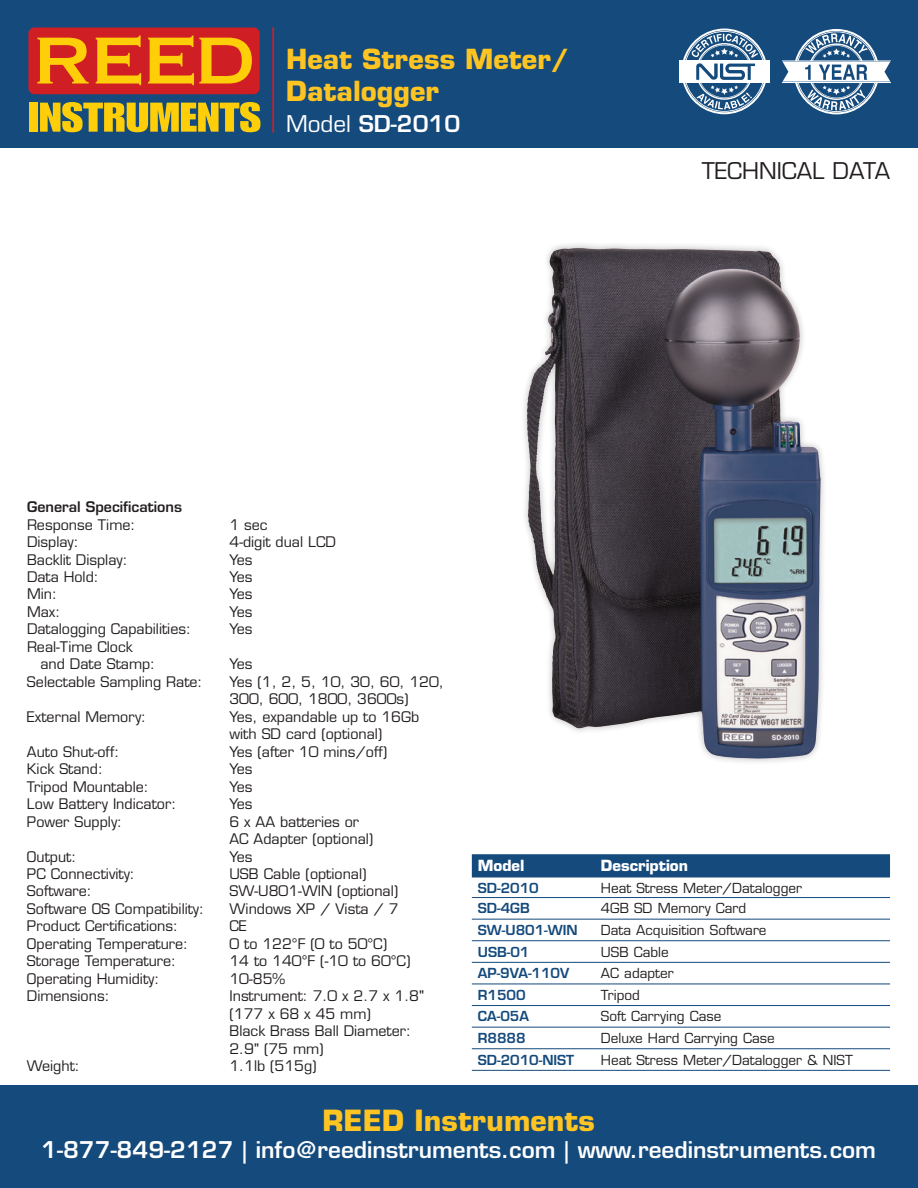
<style>
.page{position:relative;width:918px;height:1188px;background:#fff}
.page>*{position:absolute;margin:0;border:0;box-sizing:border-box;transform-origin:0 0}
.t1{font:700 28.5px "Eurostile LT Std";color:#fec422}
.t2{font:700 27px/32.4px "Eurostile LT Std";color:#fec422}
.t3{font:600 22.5px "Eurostile LT Std";color:#fff}
.t4{font:22.5px "Eurostile LT Std";color:#231f20}
.t5{font:700 15px "Eurostile LT Std";color:#fff}
.t6{font:14.25px/17.4px "Eurostile LT Std";color:#231f20}
.t7{font:600 14.25px "Eurostile LT Std";color:#231f20}
.t8{font:13.5px "Eurostile LT Std";color:#231f20}
.t9{font:600 13.5px "Eurostile LT Std";color:#144a7c}
.s1{font-weight:400}
</style>
<div class="page">
<div style="left:0;top:0;width:918px;height:148px;background:#144a7c"></div>
<div style="left:0;top:1085px;width:918px;height:103px;background:#144a7c"></div>
<div style="left:28px;top:27px;width:232px;height:67px;background:#d01e25;border-radius:6px"></div>
<svg style="left:37px;top:38px;width:52px;height:46px"></svg>
<svg style="left:96px;top:36px;width:45px;height:49px"></svg>
<svg style="left:148px;top:36px;width:104px;height:49px"></svg>
<div style="left:29px;top:103px;width:9px;height:29px;background:#fece08"></div>
<svg style="left:40px;top:102px;width:220px;height:30px"></svg>
<hr style="left:272px;top:27px;width:2px;height:106px;background:#d01e25">
<svg style="left:782px;top:29px;width:109px;height:85px"></svg>
<div style="left:472px;top:854px;width:418px;height:23px;background:#144a7c"></div>
<hr style="left:472px;top:897px;width:123px;height:1px;background:#144a7c">
<hr style="left:595px;top:897px;width:295px;height:1px;background:#144a7c">
<hr style="left:472px;top:919px;width:123px;height:1px;background:#144a7c">
<hr style="left:595px;top:919px;width:295px;height:1px;background:#144a7c">
<hr style="left:472px;top:940px;width:123px;height:1px;background:#144a7c">
<hr style="left:595px;top:940px;width:295px;height:1px;background:#144a7c">
<hr style="left:472px;top:962px;width:123px;height:1px;background:#144a7c">
<hr style="left:595px;top:962px;width:295px;height:1px;background:#144a7c">
<hr style="left:472px;top:984px;width:123px;height:1px;background:#144a7c">
<hr style="left:595px;top:984px;width:295px;height:1px;background:#144a7c">
<hr style="left:472px;top:1005px;width:123px;height:1px;background:#144a7c">
<hr style="left:595px;top:1005px;width:295px;height:1px;background:#144a7c">
<hr style="left:472px;top:1027px;width:123px;height:1px;background:#144a7c">
<hr style="left:595px;top:1027px;width:295px;height:1px;background:#144a7c">
<hr style="left:472px;top:1048px;width:123px;height:1px;background:#144a7c">
<hr style="left:595px;top:1048px;width:295px;height:1px;background:#144a7c">
<hr style="left:472px;top:1070px;width:123px;height:1px;background:#144a7c">
<hr style="left:595px;top:1070px;width:295px;height:1px;background:#144a7c">
<div style="left:520px;top:241px;width:307px;height:525px;background:#231f20;opacity:.3"></div>
<img style="left:527px;top:248px;width:45px;height:196px">
<div style="left:679px;top:62px;width:90px;height:19px;background:#fff"></div>
<hr style="left:679px;top:60px;width:90px;height:1px;background:#fff">
<hr style="left:679px;top:82px;width:90px;height:1px;background:#fff">
<svg style="left:683px;top:29px;width:83px;height:85px"></svg>
<h2 class="t2" style="left:286px;top:43px;width:284px">Heat Stress Meter/<br>Datalogger</h2>
<h3 class="t3" style="left:286px;top:110px;width:176px"><span class="s1">Model</span> SD-2010</h3>
<h3 class="t4" style="left:702px;top:157px;width:190px">Technical Data</h3>
<p class="t7" style="left:27px;top:498px;width:156px">General Specifications</p>
<p class="t6" style="left:27px;top:516px;width:110px">Response Time:</p>
<p class="t6" style="left:230px;top:516px;width:40px">1 sec</p>
<p class="t6" style="left:27px;top:533px;width:53px">Display:</p>
<p class="t6" style="left:230px;top:533px;width:108px">4-digit dual LCD</p>
<p class="t6" style="left:27px;top:551px;width:102px">Backlit Display:</p>
<p class="t6" style="left:230px;top:551px;width:25px">Yes</p>
<p class="t6" style="left:27px;top:568px;width:73px">Data Hold:</p>
<p class="t6" style="left:230px;top:568px;width:25px">Yes</p>
<p class="t6" style="left:27px;top:586px;width:31px">Min:</p>
<p class="t6" style="left:230px;top:586px;width:25px">Yes</p>
<p class="t6" style="left:27px;top:603px;width:35px">Max:</p>
<p class="t6" style="left:230px;top:603px;width:25px">Yes</p>
<p class="t6" style="left:27px;top:621px;width:165px">Datalogging Capabilities:</p>
<p class="t6" style="left:230px;top:621px;width:25px">Yes</p>
<p class="t6" style="left:40px;top:638px;width:116px;text-indent:-13px">Real-Time Clock and Date Stamp:</p>
<p class="t6" style="left:229px;top:656px;width:25px">Yes</p>
<p class="t6" style="left:27px;top:673px;width:177px">Selectable Sampling Rate:</p>
<p class="t6" style="left:229px;top:673px;width:216px">Yes (1, 2, 5, 10, 30, 60, 120,<br>300, 600, 1800, 3600s)</p>
<p class="t6" style="left:27px;top:708px;width:121px">External Memory:</p>
<p class="t6" style="left:229px;top:708px;width:191px">Yes, expandable up to 16Gb with SD card (optional)</p>
<p class="t6" style="left:27px;top:743px;width:94px">Auto Shut-off:</p>
<p class="t6" style="left:229px;top:743px;width:159px">Yes (after 10 mins/off)</p>
<p class="t6" style="left:27px;top:760px;width:78px">Kick Stand:</p>
<p class="t6" style="left:229px;top:760px;width:25px">Yes</p>
<p class="t6" style="left:27px;top:778px;width:123px">Tripod Mountable:</p>
<p class="t6" style="left:229px;top:778px;width:25px">Yes</p>
<p class="t6" style="left:27px;top:795px;width:151px">Low Battery Indicator:</p>
<p class="t6" style="left:229px;top:795px;width:25px">Yes</p>
<p class="t6" style="left:27px;top:813px;width:97px">Power Supply:</p>
<p class="t6" style="left:229px;top:813px;width:131px">6 x AA batteries or<br>AC</p>
<p class="t6" style="left:254px;top:830px;width:121px">Adapter (optional)</p>
<p class="t6" style="left:27px;top:848px;width:51px">Output:</p>
<p class="t6" style="left:229px;top:848px;width:25px">Yes</p>
<p class="t6" style="left:27px;top:865px;width:109px">PC Connectivity:</p>
<p class="t6" style="left:229px;top:865px;width:139px">USB Cable (optional)</p>
<p class="t6" style="left:27px;top:883px;width:66px">Software:</p>
<p class="t6" style="left:229px;top:883px;width:170px">SW-U801-WIN (optional)</p>
<p class="t6" style="left:27px;top:900px;width:179px">Software OS Compatibility:</p>
<p class="t6" style="left:229px;top:900px;width:171px">Windows XP / Vista / 7</p>
<p class="t6" style="left:27px;top:918px;width:153px">Product Certifications:</p>
<p class="t6" style="left:229px;top:918px;width:19px">CE</p>
<p class="t6" style="left:27px;top:935px;width:163px">Operating Temperature:</p>
<p class="t6" style="left:229px;top:935px;width:159px">0 to 122°F (0 to 50°C)</p>
<p class="t6" style="left:27px;top:953px;width:151px">Storage Temperature:</p>
<p class="t6" style="left:229px;top:953px;width:183px">14 to 140°F (-10 to 60°C)</p>
<p class="t6" style="left:27px;top:970px;width:134px">Operating Humidity:</p>
<p class="t6" style="left:229px;top:970px;width:57px">10-85%</p>
<p class="t6" style="left:27px;top:987px;width:84px">Dimensions:</p>
<p class="t6" style="left:229px;top:987px;width:196px">Instrument: 7.0 x 2.7 x 1.8" (177 x 68 x 45 mm)<br>Black Brass Ball Diameter:<br>2.9" (75 mm)</p>
<p class="t6" style="left:27px;top:1057px;width:54px">Weight:</p>
<p class="t6" style="left:229px;top:1057px;width:89px">1.1lb (515g)</p>
<p class="t5" style="left:478px;top:857px;width:48px">Model</p>
<p class="t5" style="left:601px;top:857px;width:89px">Description</p>
<p class="t9" style="left:478px;top:879px;width:62px">SD-2010</p>
<p class="t8" style="left:601px;top:880px;width:203px">Heat Stress Meter/Datalogger</p>
<p class="t9" style="left:478px;top:900px;width:53px">SD-4GB</p>
<p class="t8" style="left:601px;top:900px;width:147px">4GB SD Memory Card</p>
<p class="t9" style="left:478px;top:922px;width:101px">SW-U801-WIN</p>
<p class="t8" style="left:601px;top:922px;width:167px">Data Acquisition Software</p>
<p class="t9" style="left:478px;top:943px;width:53px">USB-01</p>
<p class="t8" style="left:601px;top:944px;width:69px">USB Cable</p>
<p class="t9" style="left:478px;top:965px;width:93px">AP-9VA-110V</p>
<p class="t8" style="left:601px;top:965px;width:74px">AC adapter</p>
<p class="t9" style="left:478px;top:986px;width:49px">R1500</p>
<p class="t8" style="left:601px;top:987px;width:40px">Tripod</p>
<p class="t9" style="left:478px;top:1008px;width:53px">CA-05A</p>
<p class="t8" style="left:601px;top:1008px;width:122px">Soft Carrying Case</p>
<p class="t9" style="left:478px;top:1030px;width:49px">R8888</p>
<p class="t8" style="left:601px;top:1030px;width:175px">Deluxe Hard Carrying Case</p>
<p class="t9" style="left:478px;top:1051px;width:98px">SD-2010-NIST</p>
<p class="t8" style="left:601px;top:1052px;width:253px">Heat Stress Meter/Datalogger &amp; NIST</p>
<h1 class="t1" style="left:323px;top:1102px;width:274px">REED Instruments</h1>
<h3 class="t3" style="left:41px;top:1135px;width:836px">1-877-849-2127 | info@reedinstruments.com | www.reedinstruments.com</h3>
</div>
